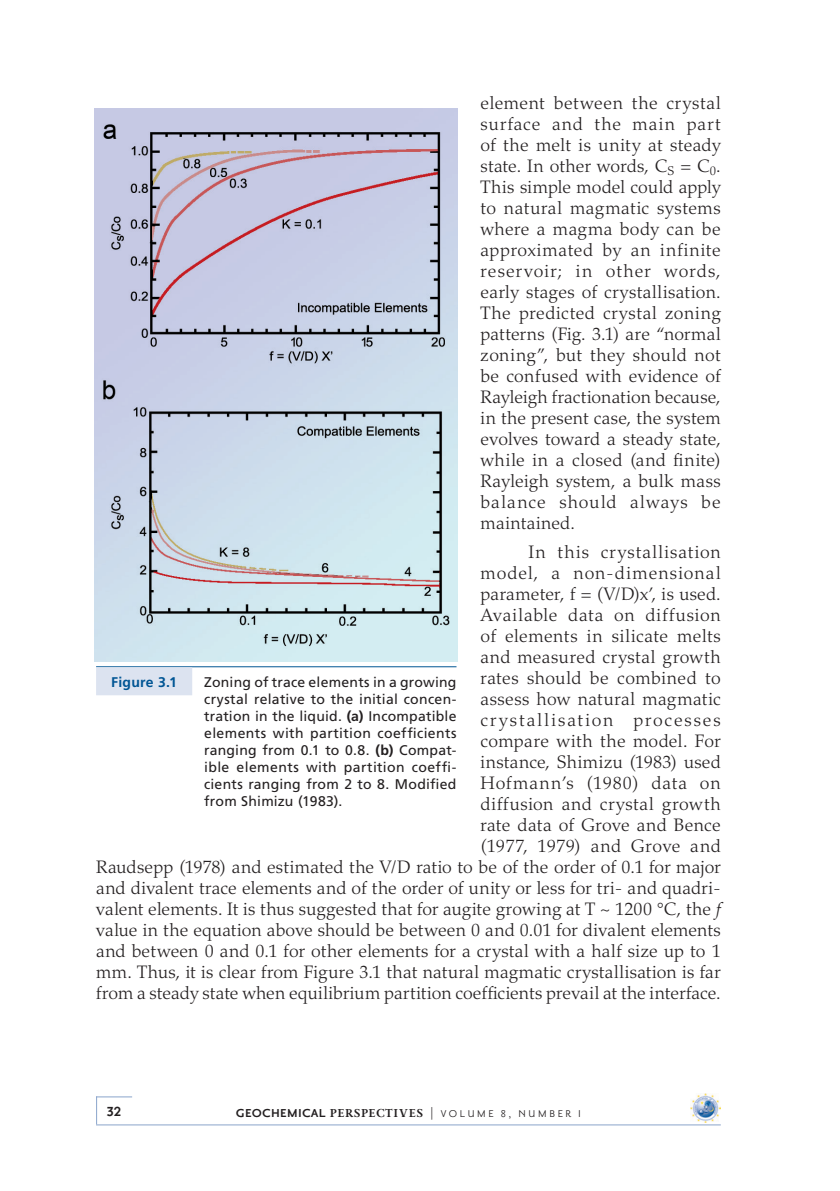
<style>
.page{position:relative;width:840px;height:1191px;background:#fff}
.page>*{position:absolute;margin:0;border:0;box-sizing:border-box;transform-origin:0 0}
.Texte_courant{font:300 18px/21px "Palatino LT";letter-spacing:.02em;color:#231f20;text-align:justify}
.t1{font:700 16px "Priori San";color:#231f20}
._5bb_TXT_figure__Fru{font:14px/17px "Frutiger LT";letter-spacing:.02em;color:#231f20;text-align:justify}
._5aa_Figure___trame{font:700 14px "Frutiger LT";letter-spacing:.015em;color:#005594}
.t2{font:12px "Priori San";color:#231f20}
.s1{font-style:italic}
.s2{font-weight:700}
.s3{font-weight:700;font-size:14px}
.s4{font-family:"Priori Ser";font-weight:700;font-size:14px}
.s5{font-size:14px}
</style>
<div class="page">
<hr style="left:96px;top:1124px;width:624px;height:1px;background:#8aa4cb">
<svg style="left:96px;top:1097px;width:1px;height:27px"></svg>
<hr style="left:96px;top:1096px;width:36px;height:1px;background:#8aa4cb">
<img style="left:690px;top:1093px;width:30px;height:29px">
<hr style="left:96px;top:666px;width:360px;height:1px;background:#005594">
<div style="left:96px;top:667px;width:96px;height:28px;background:#dce3f0"></div>
<img style="left:95px;top:108px;width:362px;height:553px">
<p class="Texte_courant" style="left:480px;top:93px;width:242px">element between the crystal surface and the main part of the melt is unity at steady state. In other words, C<sub>S</sub> = C<sub>0</sub>.<br>This simple model could apply to natural magmatic systems where a magma body can be approximated by an infinite reservoir; in other words, early stages of crystallisation.<br>The predicted crystal zoning patterns (Fig. 3.1) are “normal zoning”, but they should not be confused with evidence of Rayleigh fractionation because, in the present case, the system evolves toward a steady state, while in a closed (and finite)<br>Rayleigh system, a bulk mass balance should always be maintained.</p>
<p class="Texte_courant" style="left:96px;top:542px;width:626px;text-align:right">In this crystallisation<br>model, a non-dimensional<br>parameter, f = (V/D)x’, is used.<br>Available data on diffusion<br>of elements in silicate melts<br>and measured crystal growth<br>rates should be combined to<br>assess how natural magmatic<br>crystallisation processes<br>compare with the model. For<br>instance, Shimizu (1983) used<br>Hofmann’s (1980) data on<br>diffusion and crystal growth<br>rate data of Grove and Bence<br>(1977, 1979) and Grove and<br>Raudsepp (1978) and estimated the V/D ratio to be of the order of 0.1 for major and divalent trace elements and of the order of unity or less for tri- and quadri&shy;valent elements. It is thus suggested that for augite growing at T ~ 1200 °C, the <span class="s1">f </span>value in the equation above should be between 0 and 0.01 for divalent elements and between 0 and 0.1 for other elements for a crystal with a half size up to 1 mm. Thus, it is clear from Figure 3.1 that natural magmatic crystallisation is far from a steady state when equilibrium partition coefficients prevail at the interface.</p>
<p class="_5aa_Figure___trame" style="left:111px;top:674px;width:67px">Figure 3.1</p>
<p class="_5bb_TXT_figure__Fru" style="left:204px;top:674px;width:254px">Zoning of trace elements in a growing crystal relative to the initial concen&shy;tration in the liquid. <span class="s2">(a)</span> Incompatible elements with partition coefficients ranging from 0.1 to 0.8. <span class="s2">(b)</span> Compat&shy;ible elements with partition coeffi&shy;cients ranging from 2 to 8. Modified from Shimizu (1983).</p>
<p class="t1" style="left:107px;top:1103px;width:16px">32</p>
<p class="t2" style="left:236px;top:1107px;width:346px"><span class="s3">GEOCHEMICAL</span> <span class="s4">PERSPECTIVES</span> <span class="s5">|</span> V O L U M E 8 , N U M B E R 1</p>
</div>
